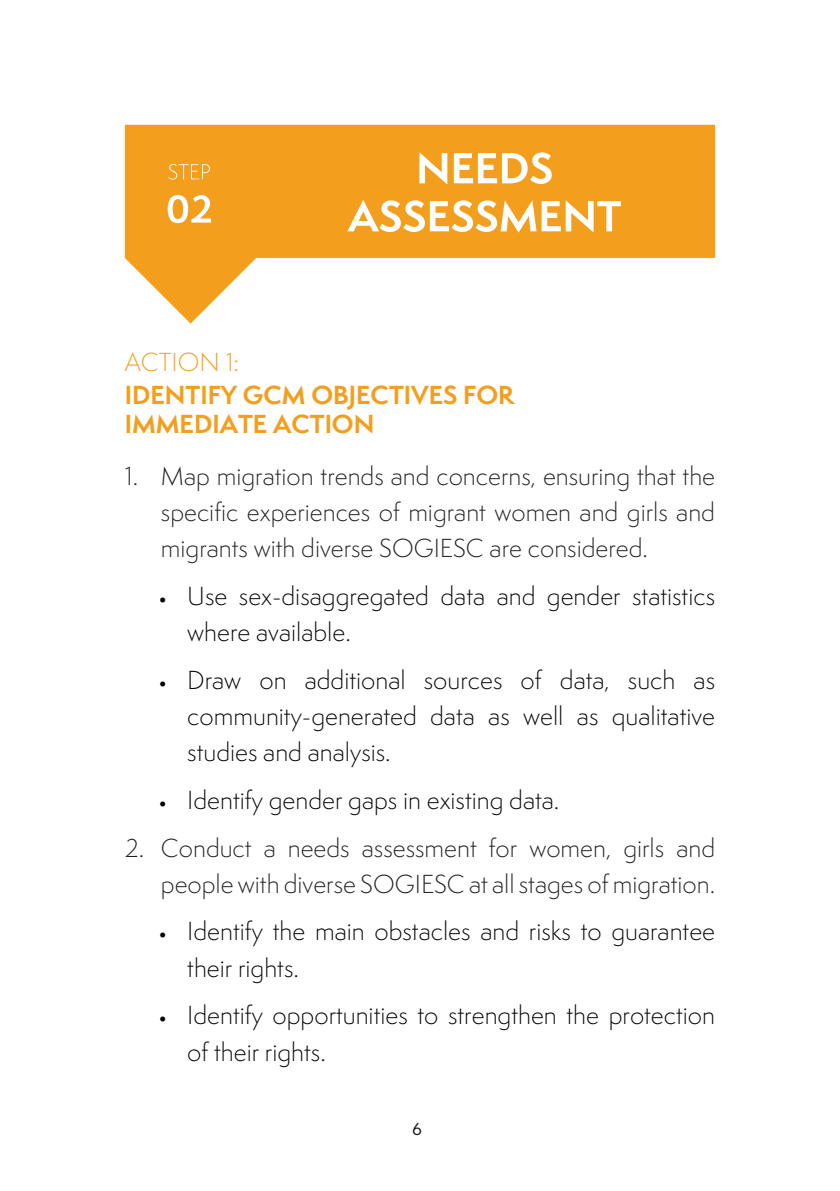
<style>
.page{position:relative;width:840px;height:1191px;background:#fff}
.page>*{position:absolute;margin:0;border:0;box-sizing:border-box;transform-origin:0 0}
.t1{font:300 24px/36.2px "Semplicita Pro";color:#040503}
.t2{font:300 24px/36.2px "Semplicita Pro";color:#231f20;text-align:justify}
.t3{font:700 24px/29px "Semplicita Pro";color:#f49e1d}
.t4{font:300 24px "Semplicita Pro";color:#f49e1d}
.t5{font:500 16px "Semplicita Pro";color:#231f20}
.s1{font-family:"Calibri";font-weight:400;font-size:16px}
</style>
<div class="page">
<svg style="left:125px;top:125px;width:589px;height:199px;fill:#f49e1d"></svg>
<svg style="left:419px;top:152px;width:28px;height:32px"></svg>
<svg style="left:453px;top:152px;width:98px;height:32px"></svg>
<svg style="left:347px;top:200px;width:273px;height:32px"></svg>
<svg style="left:168px;top:164px;width:42px;height:16px"></svg>
<svg style="left:167px;top:195px;width:44px;height:28px"></svg>
<p class="t4" style="left:125px;top:346px;width:116px">ACTION 1:</p>
<p class="t3" style="left:125px;top:380px;width:391px">IDENTIFY GCM OBJECTIVES FOR<br>IMMEDIATE ACTION</p>
<p class="t2" style="left:161px;top:458px;width:555px;text-indent:-36px">1. Map migration trends and concerns, ensuring that the specific experiences of migrant women and girls and migrants with diverse SOGIESC are considered.</p>
<p class="t1" style="left:187px;top:578px;width:529px;text-indent:-28px"><span class="s1">•</span> Use sex-disaggregated data and gender statistics where available.</p>
<p class="t1" style="left:187px;top:662px;width:529px;text-align:justify;text-indent:-28px"><span class="s1">•</span> Draw on additional sources of data, such as community-generated data as well as qualitative studies and analysis.</p>
<p class="t1" style="left:159px;top:782px;width:402px"><span class="s1">•</span> Identify gender gaps in existing data.</p>
<p class="t2" style="left:125px;top:829px;width:591px;text-align:right">2. Conduct a needs assessment for women, girls and people with diverse SOGIESC at all stages of migration.</p>
<p class="t1" style="left:187px;top:913px;width:529px;text-indent:-28px"><span class="s1">•</span> Identify the main obstacles and risks to guarantee their rights.</p>
<p class="t1" style="left:187px;top:997px;width:529px;text-indent:-28px"><span class="s1">•</span> Identify opportunities to strengthen the protection of their rights.</p>
<p class="t5" style="left:412px;top:1117px;width:11px">6</p>
</div>
